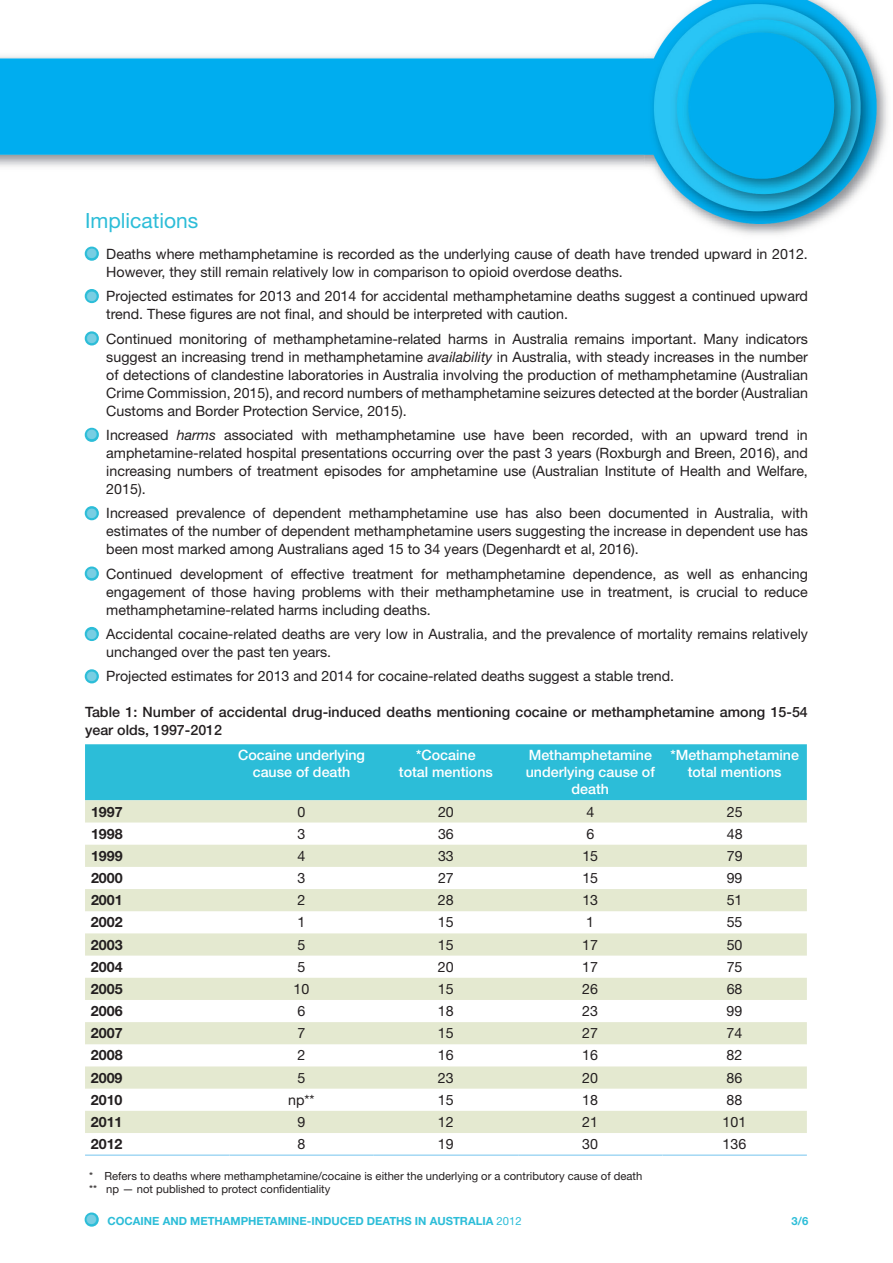
<style>
.page{position:relative;width:893px;height:1263px;background:#fff}
.page>*{position:absolute;margin:0;border:0;box-sizing:border-box;transform-origin:0 0}
._01__Header_1{font:21px "Helvetica Neue LT Std";color:#2cbdd8}
._02__Bullet_1{font:14.25px/18px "Helvetica Neue LT Std";color:#231f20;text-align:justify}
.t1{font:500 14.25px/17px "Helvetica Neue LT Std";color:#fff;text-align:center}
._02__Figure_HEAD{font:500 14.25px/18px "Helvetica Neue LT Std";color:#231f20}
.t2{font:700 14.25px "Helvetica Neue LT Std";color:#231f20}
._02__Note{font:11.25px/12.8px "Helvetica Neue LT Std";color:#231f20}
.t3{font:700 11.25px "Helvetica Neue LT Std";color:#2cbdd8}
.s1{font-weight:900;font-size:27px;color:#78cee3}
.s2{font-style:italic}
.s3{font-weight:400}
</style>
<div class="page">
<img style="left:0;top:0;width:888px;height:235px">
<div style="left:85px;top:1212px;width:14px;height:15px;border:4px solid #2cbdd8;border-radius:50%"></div>
<div style="left:85px;top:247px;width:14px;height:14px;border:4px solid #2cbdd8;border-radius:50%"></div>
<div style="left:85px;top:289px;width:14px;height:14px;border:4px solid #2cbdd8;border-radius:50%"></div>
<div style="left:85px;top:331px;width:14px;height:14px;border:4px solid #2cbdd8;border-radius:50%"></div>
<div style="left:85px;top:428px;width:14px;height:14px;border:4px solid #2cbdd8;border-radius:50%"></div>
<div style="left:85px;top:506px;width:14px;height:14px;border:4px solid #2cbdd8;border-radius:50%"></div>
<div style="left:85px;top:566px;width:14px;height:15px;border:4px solid #2cbdd8;border-radius:50%"></div>
<div style="left:85px;top:627px;width:14px;height:14px;border:4px solid #2cbdd8;border-radius:50%"></div>
<div style="left:85px;top:669px;width:14px;height:14px;border:4px solid #2cbdd8;border-radius:50%"></div>
<div style="left:85px;top:744px;width:722px;height:56px;background:#2cbdd8"></div>
<svg style="left:85px;top:800px;width:722px;height:333px;fill:#e4e9d0"></svg>
<hr style="left:85px;top:1154px;width:144px;height:2px;background:#a3d8f4">
<hr style="left:229px;top:1154px;width:145px;height:2px;background:#a3d8f4">
<hr style="left:374px;top:1154px;width:144px;height:2px;background:#a3d8f4">
<hr style="left:518px;top:1154px;width:144px;height:2px;background:#a3d8f4">
<hr style="left:662px;top:1154px;width:145px;height:2px;background:#a3d8f4">
<p class="_01__Header_1" style="left:85px;top:208px;width:115px">Implications</p>
<p class="_02__Bullet_1" style="left:106px;top:245px;width:703px;text-indent:-21px"><span class="s1">•</span> Deaths where methamphetamine is recorded as the underlying cause of death have trended upward in 2012.<br>However, they still remain relatively low in comparison to opioid overdose deaths.</p>
<p class="_02__Bullet_1" style="left:106px;top:287px;width:703px;text-indent:-21px"><span class="s1">•</span> Projected estimates for 2013 and 2014 for accidental methamphetamine deaths suggest a continued upward trend. These figures are not final, and should be interpreted with caution.</p>
<p class="_02__Bullet_1" style="left:106px;top:329px;width:703px;text-indent:-21px"><span class="s1">•</span> Continued monitoring of methamphetamine-related harms in Australia remains important. Many indicators suggest an increasing trend in methamphetamine <span class="s2">availability</span> in Australia, with steady increases in the number of detections of clandestine laboratories in Australia involving the production of methamphetamine (Australian Crime Commission, 2015), and record numbers of methamphetamine seizures detected at the border (Australian Customs and Border Protection Service, 2015).</p>
<p class="_02__Bullet_1" style="left:106px;top:426px;width:703px;text-indent:-21px"><span class="s1">•</span> Increased <span class="s2">harms</span> associated with methamphetamine use have been recorded, with an upward trend in amphetamine-related hospital presentations occurring over the past 3 years (Roxburgh and Breen, 2016), and increasing numbers of treatment episodes for amphetamine use (Australian Institute of Health and Welfare, 2015).</p>
<p class="_02__Bullet_1" style="left:106px;top:504px;width:703px;text-indent:-21px"><span class="s1">•</span> Increased prevalence of dependent methamphetamine use has also been documented in Australia, with estimates of the number of dependent methamphetamine users suggesting the increase in dependent use has been most marked among Australians aged 15 to 34 years (Degenhardt et al, 2016).</p>
<p class="_02__Bullet_1" style="left:106px;top:564px;width:703px;text-indent:-21px"><span class="s1">•</span> Continued development of effective treatment for methamphetamine dependence, as well as enhancing engagement of those having problems with their methamphetamine use in treatment, is crucial to reduce methamphetamine-related harms including deaths.</p>
<p class="_02__Bullet_1" style="left:106px;top:625px;width:703px;text-indent:-21px"><span class="s1">•</span> Accidental cocaine-related deaths are very low in Australia, and the prevalence of mortality remains relatively unchanged over the past ten years.</p>
<p class="_02__Bullet_1" style="left:85px;top:667px;width:591px"><span class="s1">•</span> Projected estimates for 2013 and 2014 for cocaine-related deaths suggest a stable trend.</p>
<p class="_02__Figure_HEAD" style="left:85px;top:702px;width:724px">Table 1: Number of accidental drug-induced deaths mentioning cocaine or methamphetamine among 15-54 year olds, 1997-2012</p>
<p class="t1" style="left:238px;top:747px;width:128px">Cocaine underlying cause of death</p>
<p class="t1" style="left:399px;top:747px;width:95px">*Cocaine<br>total mentions</p>
<p class="t1" style="left:526px;top:747px;width:131px">Methamphetamine underlying cause of death</p>
<p class="t1" style="left:670px;top:747px;width:130px">*Methamphetamine total mentions</p>
<p class="t2" style="left:91px;top:803px;width:33px">1997</p>
<p class="_02__Bullet_1" style="left:298px;top:802px;width:9px">0</p>
<p class="_02__Bullet_1" style="left:438px;top:802px;width:17px">20</p>
<p class="_02__Bullet_1" style="left:586px;top:802px;width:9px">4</p>
<p class="_02__Bullet_1" style="left:727px;top:802px;width:17px">25</p>
<p class="t2" style="left:91px;top:825px;width:33px">1998</p>
<p class="_02__Bullet_1" style="left:298px;top:824px;width:9px">3</p>
<p class="_02__Bullet_1" style="left:438px;top:824px;width:17px">36</p>
<p class="_02__Bullet_1" style="left:586px;top:824px;width:9px">6</p>
<p class="_02__Bullet_1" style="left:727px;top:824px;width:17px">48</p>
<p class="t2" style="left:91px;top:847px;width:33px">1999</p>
<p class="_02__Bullet_1" style="left:298px;top:847px;width:9px">4</p>
<p class="_02__Bullet_1" style="left:438px;top:847px;width:17px">33</p>
<p class="_02__Bullet_1" style="left:582px;top:847px;width:17px">15</p>
<p class="_02__Bullet_1" style="left:727px;top:847px;width:17px">79</p>
<p class="t2" style="left:91px;top:869px;width:33px">2000</p>
<p class="_02__Bullet_1" style="left:298px;top:869px;width:9px">3</p>
<p class="_02__Bullet_1" style="left:438px;top:869px;width:17px">27</p>
<p class="_02__Bullet_1" style="left:582px;top:869px;width:17px">15</p>
<p class="_02__Bullet_1" style="left:727px;top:869px;width:17px">99</p>
<p class="t2" style="left:91px;top:891px;width:33px">2001</p>
<p class="_02__Bullet_1" style="left:298px;top:891px;width:9px">2</p>
<p class="_02__Bullet_1" style="left:438px;top:891px;width:17px">28</p>
<p class="_02__Bullet_1" style="left:582px;top:891px;width:17px">13</p>
<p class="_02__Bullet_1" style="left:727px;top:891px;width:17px">51</p>
<p class="t2" style="left:91px;top:913px;width:33px">2002</p>
<p class="_02__Bullet_1" style="left:298px;top:913px;width:9px">1</p>
<p class="_02__Bullet_1" style="left:438px;top:913px;width:17px">15</p>
<p class="_02__Bullet_1" style="left:586px;top:913px;width:9px">1</p>
<p class="_02__Bullet_1" style="left:727px;top:913px;width:17px">55</p>
<p class="t2" style="left:91px;top:936px;width:33px">2003</p>
<p class="_02__Bullet_1" style="left:298px;top:935px;width:9px">5</p>
<p class="_02__Bullet_1" style="left:438px;top:935px;width:17px">15</p>
<p class="_02__Bullet_1" style="left:582px;top:935px;width:17px">17</p>
<p class="_02__Bullet_1" style="left:727px;top:935px;width:17px">50</p>
<p class="t2" style="left:91px;top:958px;width:33px">2004</p>
<p class="_02__Bullet_1" style="left:298px;top:957px;width:9px">5</p>
<p class="_02__Bullet_1" style="left:438px;top:957px;width:17px">20</p>
<p class="_02__Bullet_1" style="left:582px;top:957px;width:17px">17</p>
<p class="_02__Bullet_1" style="left:727px;top:957px;width:17px">75</p>
<p class="t2" style="left:91px;top:980px;width:33px">2005</p>
<p class="_02__Bullet_1" style="left:294px;top:980px;width:17px">10</p>
<p class="_02__Bullet_1" style="left:438px;top:980px;width:17px">15</p>
<p class="_02__Bullet_1" style="left:582px;top:980px;width:17px">26</p>
<p class="_02__Bullet_1" style="left:727px;top:980px;width:17px">68</p>
<p class="t2" style="left:91px;top:1002px;width:33px">2006</p>
<p class="_02__Bullet_1" style="left:297px;top:1002px;width:9px">6</p>
<p class="_02__Bullet_1" style="left:438px;top:1002px;width:17px">18</p>
<p class="_02__Bullet_1" style="left:582px;top:1002px;width:17px">23</p>
<p class="_02__Bullet_1" style="left:727px;top:1002px;width:17px">99</p>
<p class="t2" style="left:91px;top:1024px;width:33px">2007</p>
<p class="_02__Bullet_1" style="left:297px;top:1024px;width:9px">7</p>
<p class="_02__Bullet_1" style="left:438px;top:1024px;width:17px">15</p>
<p class="_02__Bullet_1" style="left:582px;top:1024px;width:17px">27</p>
<p class="_02__Bullet_1" style="left:727px;top:1024px;width:17px">74</p>
<p class="t2" style="left:91px;top:1046px;width:33px">2008</p>
<p class="_02__Bullet_1" style="left:297px;top:1046px;width:9px">2</p>
<p class="_02__Bullet_1" style="left:438px;top:1046px;width:17px">16</p>
<p class="_02__Bullet_1" style="left:582px;top:1046px;width:17px">16</p>
<p class="_02__Bullet_1" style="left:727px;top:1046px;width:17px">82</p>
<p class="t2" style="left:91px;top:1069px;width:33px">2009</p>
<p class="_02__Bullet_1" style="left:297px;top:1068px;width:9px">5</p>
<p class="_02__Bullet_1" style="left:438px;top:1068px;width:17px">23</p>
<p class="_02__Bullet_1" style="left:582px;top:1068px;width:17px">20</p>
<p class="_02__Bullet_1" style="left:727px;top:1068px;width:17px">86</p>
<p class="t2" style="left:91px;top:1091px;width:33px">2010</p>
<p class="_02__Bullet_1" style="left:288px;top:1090px;width:28px">np**</p>
<p class="_02__Bullet_1" style="left:438px;top:1090px;width:17px">15</p>
<p class="_02__Bullet_1" style="left:582px;top:1090px;width:17px">18</p>
<p class="_02__Bullet_1" style="left:727px;top:1090px;width:17px">88</p>
<p class="t2" style="left:91px;top:1113px;width:33px">2011</p>
<p class="_02__Bullet_1" style="left:297px;top:1113px;width:9px">9</p>
<p class="_02__Bullet_1" style="left:438px;top:1113px;width:17px">12</p>
<p class="_02__Bullet_1" style="left:582px;top:1113px;width:17px">21</p>
<p class="_02__Bullet_1" style="left:723px;top:1113px;width:25px">101</p>
<p class="t2" style="left:91px;top:1135px;width:33px">2012</p>
<p class="_02__Bullet_1" style="left:297px;top:1135px;width:9px">8</p>
<p class="_02__Bullet_1" style="left:438px;top:1135px;width:17px">19</p>
<p class="_02__Bullet_1" style="left:582px;top:1135px;width:17px">30</p>
<p class="_02__Bullet_1" style="left:723px;top:1135px;width:25px">136</p>
<p class="_02__Note" style="left:89px;top:1169px;width:555px">* Refers to deaths where methamphetamine/cocaine is either the underlying or a contributory cause of death ** np — not published to protect confidentiality</p>
<p class="t3" style="left:85px;top:1214px;width:438px"><span class="s1">•</span> COCAINE AND METHAMPHETAMINE-INDUCED DEATHS IN AUSTRALIA <span class="s3">2012</span></p>
<p class="t3" style="left:791px;top:1214px;width:18px">3/6</p>
</div>
